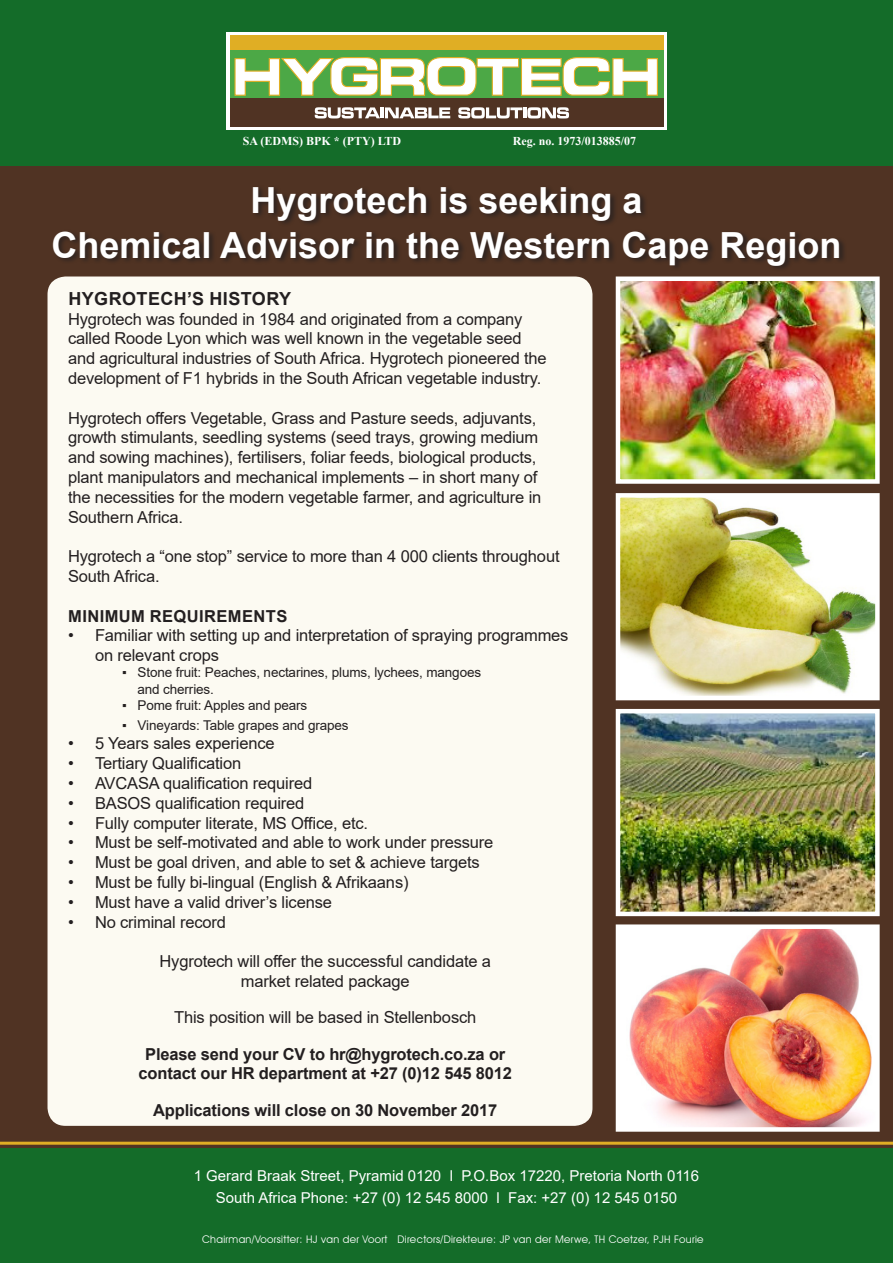
<style>
.page{position:relative;width:893px;height:1263px;background:#fff}
.page>*{position:absolute;margin:0;border:0;box-sizing:border-box;transform-origin:0 0}
.t1{font:700 36px "Arial";color:#fff}
.t2{font:700 18px "Arial";letter-spacing:.025em;color:#231f20}
.t3{font:16.5px/19.8px "Arial";letter-spacing:-.01em;color:#231f20}
.t4{font:700 16.5px "Arial";letter-spacing:-.01em;color:#231f20}
.t5{font:700 16.5px "Arial";letter-spacing:.025em;color:#231f20}
.t6{font:15px "Arial";color:#fff}
.t7{font:13.5px/16.2px "Arial";letter-spacing:-.01em;color:#231f20}
.t8{font:700 12px "Times New Roman";color:#fff}
.t9{font:10.5px "Avant Garde IT Cby BT";letter-spacing:.03em;color:#fff}
</style>
<div class="page">
<div style="left:0;top:165px;width:893px;height:1017px;background:#503323"></div>
<div style="left:0;top:1148px;width:893px;height:115px;background:#146c29"></div>
<div style="left:0;top:0;width:893px;height:165px;background:#146c29"></div>
<div style="left:226px;top:32px;width:440px;height:97px;background:#fff"></div>
<div style="left:230px;top:50px;width:433px;height:49px;background:#4ca846"></div>
<div style="left:230px;top:35px;width:433px;height:15px;background:#e0ae24"></div>
<div style="left:230px;top:99px;width:433px;height:28px;background:#503323"></div>
<svg style="left:234px;top:57px;width:424px;height:39px"></svg>
<svg style="left:315px;top:107px;width:135px;height:11px"></svg>
<svg style="left:458px;top:107px;width:111px;height:11px"></svg>
<hr style="left:0;top:1142px;width:893px;height:3px;background:#e0ae24">
<div style="left:52px;top:185px;width:795px;height:87px;background:#231f20;opacity:.75"></div>
<img style="left:621px;top:281px;width:254px;height:198px">
<div style="left:616px;top:276px;width:264px;height:208px;border:4px solid #fff"></div>
<img style="left:621px;top:714px;width:254px;height:197px">
<div style="left:616px;top:709px;width:264px;height:207px;border:4px solid #fff"></div>
<img style="left:621px;top:498px;width:254px;height:197px">
<div style="left:616px;top:493px;width:264px;height:207px;border:4px solid #fff"></div>
<img style="left:621px;top:929px;width:254px;height:198px">
<div style="left:616px;top:924px;width:264px;height:208px;border:4px solid #fff"></div>
<div style="left:48px;top:276px;width:544px;height:850px;background:#fcfaf2;border-radius:18px"></div>
<p class="t8" style="left:243px;top:132px;width:160px">SA (EDMS) BPK * (PTY) LTD</p>
<p class="t8" style="left:513px;top:132px;width:125px">Reg. no. 1973/013885/07</p>
<p class="t1" style="left:250px;top:175px;width:394px">Hygrotech is seeking a</p>
<p class="t1" style="left:51px;top:220px;width:792px">Chemical Advisor in the Western Cape Region</p>
<p class="t2" style="left:68px;top:286px;width:224px">HYGROTECH’S HISTORY</p>
<p class="t3" style="left:68px;top:309px;width:480px">Hygrotech was founded in 1984 and originated from a company called Roode Lyon which was well known in the vegetable seed and agricultural industries of South Africa. Hygrotech pioneered the development of F1 hybrids in the South African vegetable industry.</p>
<p class="t3" style="left:68px;top:408px;width:475px">Hygrotech offers Vegetable, Grass and Pasture seeds, adjuvants, growth stimulants, seedling systems (seed trays, growing medium and sowing machines), fertilisers, foliar feeds, biological products, plant manipulators and mechanical implements – in short many of the necessities for the modern vegetable farmer, and agriculture in Southern Africa.</p>
<p class="t3" style="left:68px;top:546px;width:493px">Hygrotech a “one stop” service to more than 4 000 clients throughout<br>South Africa.</p>
<p class="t5" style="left:68px;top:604px;width:221px">MINIMUM REQUIREMENTS</p>
<p class="t3" style="left:95px;top:625px;width:475px;text-indent:-27px">• Familiar with setting up and interpretation of spraying programmes on relevant crops</p>
<p class="t7" style="left:138px;top:664px;width:345px;text-indent:-15px">▪ Stone fruit: Peaches, nectarines, plums, lychees, mangoes and cherries.</p>
<p class="t7" style="left:122px;top:697px;width:187px">▪ Pome fruit: Apples and pears</p>
<p class="t7" style="left:122px;top:717px;width:228px">▪ Vineyards: Table grapes and grapes</p>
<p class="t3" style="left:68px;top:733px;width:208px">• 5 Years sales experience</p>
<p class="t3" style="left:68px;top:753px;width:175px">• Tertiary Qualification</p>
<p class="t3" style="left:68px;top:773px;width:246px">• AVCASA qualification required</p>
<p class="t3" style="left:68px;top:793px;width:238px">• BASOS qualification required</p>
<p class="t3" style="left:68px;top:813px;width:302px">• Fully computer literate, MS Office, etc.</p>
<p class="t3" style="left:68px;top:832px;width:427px">• Must be self-motivated and able to work under pressure</p>
<p class="t3" style="left:68px;top:852px;width:413px">• Must be goal driven, and able to set &amp; achieve targets</p>
<p class="t3" style="left:68px;top:872px;width:342px">• Must be fully bi-lingual (English &amp; Afrikaans)</p>
<p class="t3" style="left:68px;top:892px;width:265px">• Must have a valid driver’s license</p>
<p class="t3" style="left:68px;top:912px;width:160px">• No criminal record</p>
<p class="t3" style="left:159px;top:951px;width:333px">Hygrotech will offer the successful candidate a</p>
<p class="t3" style="left:241px;top:971px;width:170px">market related package</p>
<p class="t3" style="left:174px;top:1007px;width:304px">This position will be based in Stellenbosch</p>
<p class="t4" style="left:145px;top:1042px;width:362px">Please send your CV to hr@hygrotech.co.za or</p>
<p class="t4" style="left:139px;top:1062px;width:375px">contact our HR department at +27 (0)12 545 8012</p>
<p class="t4" style="left:153px;top:1098px;width:346px">Applications will close on 30 November 2017</p>
<p class="t6" style="left:194px;top:1165px;width:507px">1 Gerard Braak Street, Pyramid 0120 l P.O.Box 17220, Pretoria North 0116</p>
<p class="t6" style="left:216px;top:1187px;width:463px">South Africa Phone: +27 (0) 12 545 8000 l Fax: +27 (0) 12 545 0150</p>
<p class="t9" style="left:202px;top:1233px;width:503px">Chairman/Voorsitter: HJ van der Voort Directors/Direkteure: JP van der Merwe, TH Coetzer, PJH Fourie</p>
</div>
